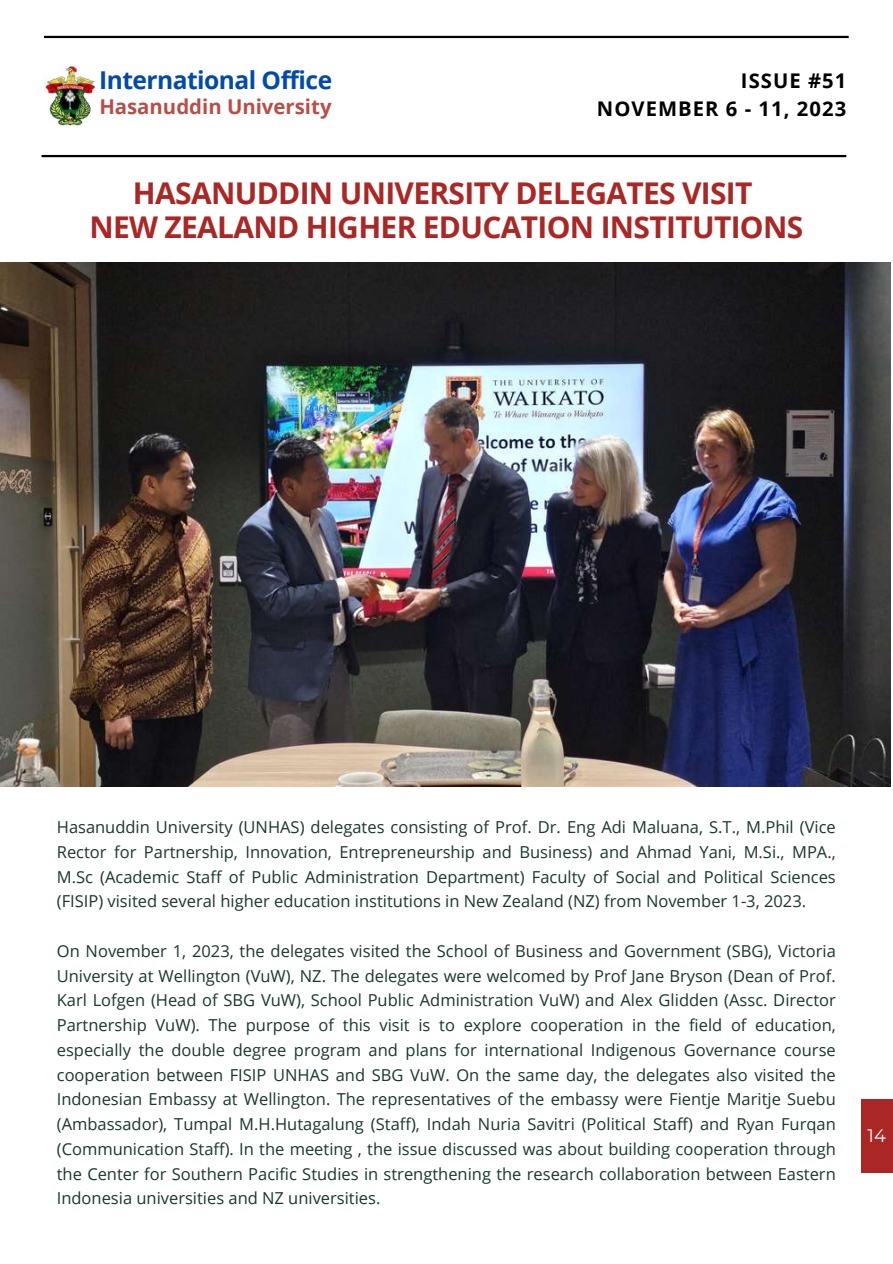
<style>
.page{position:relative;width:893px;height:1264px;background:#fff}
.page>*{position:absolute;margin:0;border:0;box-sizing:border-box;transform-origin:0 0}
.t1{font:700 30px/33.8px "Open Sans";letter-spacing:-.025em;color:#aa2725;text-align:center}
.t2{font:700 24.6px "Open Sans";letter-spacing:-.02em;color:#004aad}
.t3{font:700 20.4px "Open Sans";color:#ba4d46}
.t4{font:700 20.25px/28px "Open Sans";letter-spacing:.05em;color:#000;text-align:right}
.t5{font:18px "Montserrat";color:#fff}
.t6{font:16.5px/24.8px "Open Sans";color:#19372f;text-align:justify}
</style>
<div class="page">
<div style="left:860px;top:1099px;width:32px;height:74px;background:#aa2725"></div>
<img style="left:44px;top:66px;width:51px;height:60px">
<hr style="left:42px;top:155px;width:804px;height:2px;background:#000">
<hr style="left:44px;top:36px;width:804px;height:2px;background:#000">
<img style="left:0;top:262px;width:890px;height:524px">
<h2 class="t2" style="left:99px;top:63px;width:234px">International Office</h2>
<p class="t3" style="left:99px;top:93px;width:234px">Hasanuddin University</p>
<p class="t4" style="left:597px;top:66px;width:251px">ISSUE #51<br>NOVEMBER 6 - 11, 2023</p>
<h1 class="t1" style="left:89px;top:175px;width:715px">HASANUDDIN UNIVERSITY DELEGATES VISIT<br>NEW ZEALAND HIGHER EDUCATION INSTITUTIONS</h1>
<p class="t6" style="left:57px;top:814px;width:780px">Hasanuddin University (UNHAS) delegates consisting of Prof. Dr. Eng Adi Maluana, S.T., M.Phil (Vice Rector for Partnership, Innovation, Entrepreneurship and Business) and Ahmad Yani, M.Si., MPA., M.Sc (Academic Staff of Public Administration Department) Faculty of Social and Political Sciences (FISIP) visited several higher education institutions in New Zealand (NZ) from November 1-3, 2023.</p>
<p class="t6" style="left:57px;top:938px;width:780px">On November 1, 2023, the delegates visited the School of Business and Government (SBG), Victoria University at Wellington (VuW), NZ. The delegates were welcomed by Prof Jane Bryson (Dean of Prof.<br>Karl Lofgen (Head of SBG VuW), School Public Administration VuW) and Alex Glidden (Assc. Director Partnership VuW). The purpose of this visit is to explore cooperation in the field of education, especially the double degree program and plans for international Indigenous Governance course cooperation between FISIP UNHAS and SBG VuW. On the same day, the delegates also visited the Indonesian Embassy at Wellington. The representatives of the embassy were Fientje Maritje Suebu (Ambassador), Tumpal M.H.Hutagalung (Staff), Indah Nuria Savitri (Political Staff) and Ryan Furqan (Communication Staff). In the meeting , the issue discussed was about building cooperation through the Center for Southern Pacific Studies in strengthening the research collaboration between Eastern Indonesia universities and NZ universities.</p>
<p class="t5" style="left:867px;top:1124px;width:20px">14</p>
</div>
